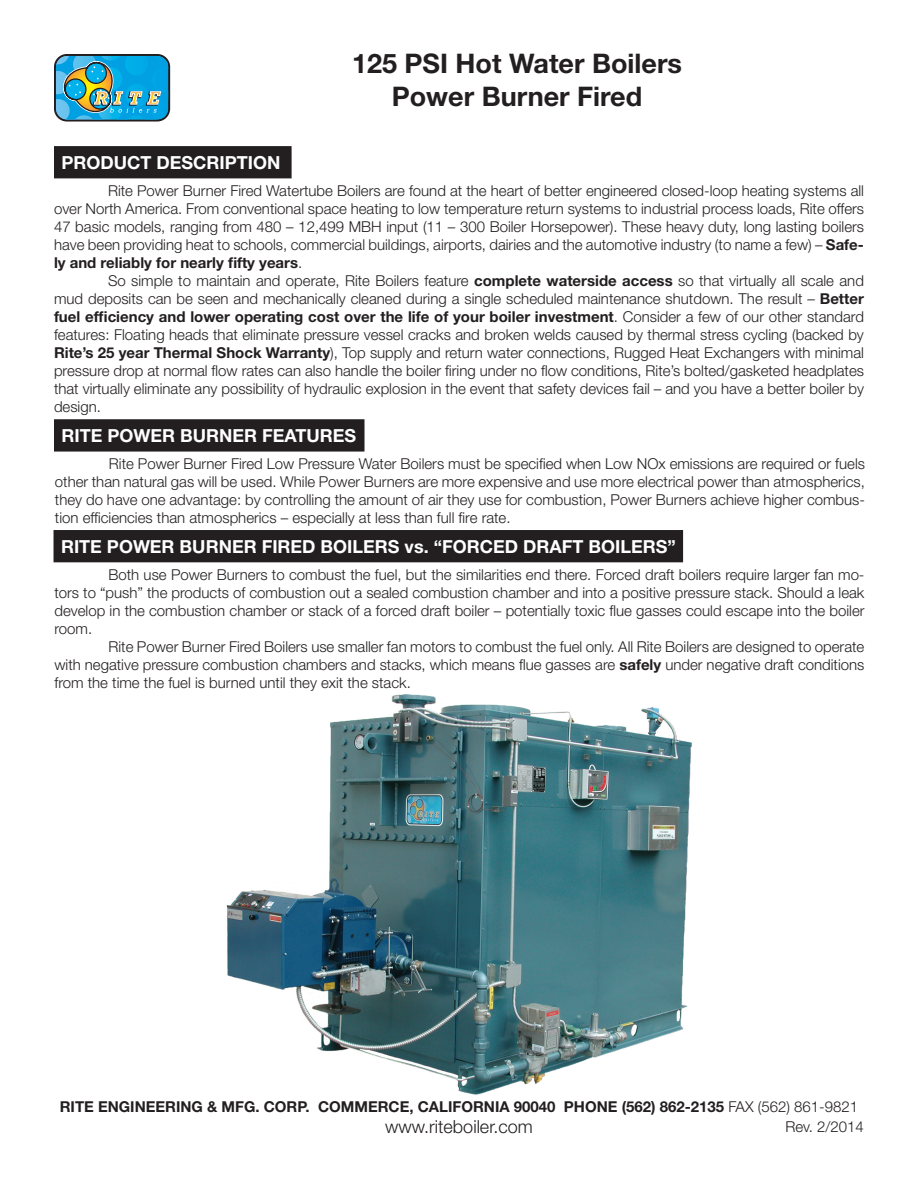
<style>
.page{position:relative;width:918px;height:1188px;background:#fff}
.page>*{position:absolute;margin:0;border:0;box-sizing:border-box;transform-origin:0 0}
.t1{font:700 27px "Helvetica Neue LT Std";color:#231f20}
.t2{font:700 18px "Helvetica Neue LT Std";color:#fff}
.t3{font:300 18px "Helvetica Neue LT Std";color:#231f20}
.t4{font:300 15px/18px "Helvetica Neue LT Std";color:#231f20;text-align:justify}
.t5{font:700 15px "Helvetica Neue LT Std";color:#231f20}
.s1{font-weight:700}
.s2{font-weight:300}
</style>
<div class="page">
<div style="left:55px;top:147px;width:236px;height:31px;background:#231f20"></div>
<div style="left:54px;top:146px;width:238px;height:32px;border:2px solid #231f20"></div>
<div style="left:54px;top:54px;width:116px;height:67px;border:4px solid #231f20;border-radius:11px"></div>
<img style="left:56px;top:56px;width:112px;height:65px">
<div style="left:55px;top:420px;width:309px;height:31px;background:#231f20"></div>
<div style="left:54px;top:419px;width:310px;height:33px;border:2px solid #231f20"></div>
<div style="left:54px;top:531px;width:628px;height:31px;background:#231f20"></div>
<div style="left:54px;top:530px;width:629px;height:32px;border:2px solid #231f20"></div>
<img style="left:226px;top:694px;width:466px;height:401px">
<p class="t1" style="left:352px;top:47px;width:331px">125 PSI Hot Water Boilers</p>
<p class="t1" style="left:392px;top:79px;width:252px">Power Burner Fired</p>
<p class="t2" style="left:62px;top:151px;width:221px">PRODUCT DESCRIPTION</p>
<p class="t4" style="left:54px;top:181px;width:812px;text-indent:54px">Rite Power Burner Fired Watertube Boilers are found at the heart of better engineered closed-loop heating systems all over North America. From conventional space heating to low temperature return systems to industrial process loads, Rite offers 47 basic models, ranging from 480 – 12,499 MBH input (11 – 300 Boiler Horsepower). These heavy duty, long lasting boilers have been providing heat to schools, commercial buildings, airports, dairies and the automotive industry (to name a few) – <span class="s1">Safe&shy;ly and reliably for nearly fifty years</span>.</p>
<p class="t4" style="left:54px;top:271px;width:812px;text-indent:54px">So simple to maintain and operate, Rite Boilers feature <span class="s1">complete waterside access</span> so that virtually all scale and mud deposits can be seen and mechanically cleaned during a single scheduled maintenance shutdown. The result – <span class="s1">Better fuel efficiency and lower operating cost over the life of your boiler investment</span>. Consider a few of our other standard features: Floating heads that eliminate pressure vessel cracks and broken welds caused by thermal stress cycling (backed by <span class="s1">Rite’s 25 year Thermal Shock Warranty</span>), Top supply and return water connections, Rugged Heat Exchangers with minimal pressure drop at normal flow rates can also handle the boiler firing under no flow conditions, Rite’s bolted/gasketed headplates that virtually eliminate any possibility of hydraulic explosion in the event that safety devices fail – and you have a better boiler by design.</p>
<p class="t2" style="left:62px;top:424px;width:296px">RITE POWER BURNER FEATURES</p>
<p class="t4" style="left:55px;top:454px;width:812px;text-indent:54px">Rite Power Burner Fired Low Pressure Water Boilers must be specified when Low NOx emissions are required or fuels other than natural gas will be used. While Power Burners are more expensive and use more electrical power than atmospherics, they do have one advantage: by controlling the amount of air they use for combustion, Power Burners achieve higher combus&shy;tion efficiencies than atmospherics – especially at less than full fire rate.</p>
<p class="t2" style="left:61px;top:535px;width:616px">RITE POWER BURNER FIRED BOILERS vs. “FORCED DRAFT BOILERS”</p>
<p class="t4" style="left:54px;top:565px;width:812px;text-indent:54px">Both use Power Burners to combust the fuel, but the similarities end there. Forced draft boilers require larger fan mo&shy;tors to “push” the products of combustion out a sealed combustion chamber and into a positive pressure stack. Should a leak develop in the combustion chamber or stack of a forced draft boiler – potentially toxic flue gasses could escape into the boiler room.</p>
<p class="t4" style="left:54px;top:637px;width:812px;text-indent:54px">Rite Power Burner Fired Boilers use smaller fan motors to combust the fuel only. All Rite Boilers are designed to operate with negative pressure combustion chambers and stacks, which means flue gasses are <span class="s1">safely</span> under negative draft conditions from the time the fuel is burned until they exit the stack.</p>
<p class="t5" style="left:60px;top:1097px;width:800px">RITE ENGINEERING &amp; MFG. CORP. COMMERCE, CALIFORNIA 90040 PHONE (562) 862-2135 <span class="s2">FAX (562) 861-9821</span></p>
<p class="t3" style="left:385px;top:1116px;width:149px">www.riteboiler.com</p>
<p class="t4" style="left:785px;top:1117px;width:80px">Rev. 2/2014</p>
</div>
